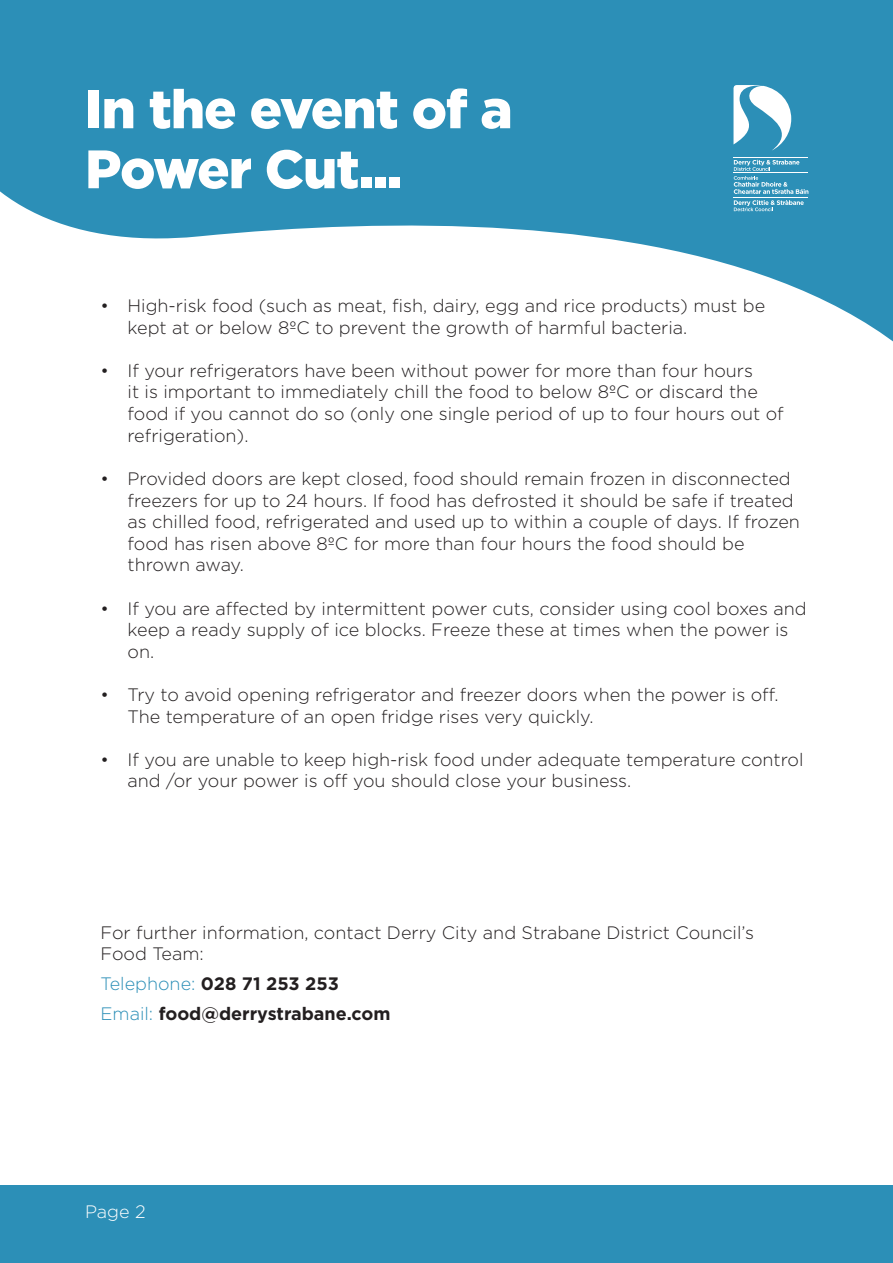
<style>
.page{position:relative;width:893px;height:1263px;background:#fff}
.page>*{position:absolute;margin:0;border:0;box-sizing:border-box;transform-origin:0 0}
.t1{font:900 54px/60px "Gotham";letter-spacing:-.02em;color:#fff}
.t2{font:300 18px/21.6px "Gotham";color:#231f20}
.t3{font:700 18px/30px "Gotham";color:#231f20}
.t4{font:300 18px "Gotham";color:#fff}
.s1{font-weight:300;color:#2c8fb7}
</style>
<div class="page">
<svg style="left:0;top:0;width:893px;height:342px;fill:#2c8fb7"></svg>
<div style="left:0;top:1185px;width:893px;height:78px;background:#2c8fb7"></div>
<svg style="left:734px;top:160px;width:74px;height:34px"></svg>
<svg style="left:734px;top:200px;width:70px;height:11px"></svg>
<svg style="left:733px;top:85px;width:62px;height:66px"></svg>
<hr style="left:734px;top:157px;width:74px;height:1px;background:#fff">
<hr style="left:734px;top:173px;width:74px;height:1px;background:#fff">
<hr style="left:734px;top:197px;width:74px;height:1px;background:#fff">
<h1 class="t1" style="left:85px;top:79px;width:429px">In the event of a<br>Power Cut...</h1>
<p class="t2" style="left:128px;top:294px;width:639px;text-indent:-27px">• High-risk food (such as meat, fish, dairy, egg and rice products) must be kept at or below 8ºC to prevent the growth of harmful bacteria.</p>
<p class="t2" style="left:128px;top:359px;width:658px;text-indent:-27px">• If your refrigerators have been without power for more than four hours<br>it is important to immediately chill the food to below 8ºC or discard the food if you cannot do so (only one single period of up to four hours out of refrigeration).</p>
<p class="t2" style="left:128px;top:467px;width:674px;text-indent:-27px">• Provided doors are kept closed, food should remain frozen in disconnected freezers for up to 24 hours. If food has defrosted it should be safe if treated as chilled food, refrigerated and used up to within a couple of days. If frozen food has risen above 8ºC for more than four hours the food should be thrown away.</p>
<p class="t2" style="left:128px;top:597px;width:681px;text-indent:-27px">• If you are affected by intermittent power cuts, consider using cool boxes and keep a ready supply of ice blocks. Freeze these at times when the power is on.</p>
<p class="t2" style="left:128px;top:683px;width:653px;text-indent:-27px">• Try to avoid opening refrigerator and freezer doors when the power is off.<br>The temperature of an open fridge rises very quickly.</p>
<p class="t2" style="left:128px;top:748px;width:677px;text-indent:-27px">• If you are unable to keep high-risk food under adequate temperature control and /or your power is off you should close your business.</p>
<p class="t2" style="left:101px;top:921px;width:655px">For further information, contact Derry City and Strabane District Council’s<br>Food Team:</p>
<p class="t3" style="left:101px;top:969px;width:291px"><span class="s1">Telephone:</span> 028 71 253 253<br><span class="s1">Email:</span> food@derrystrabane.com</p>
<p class="t4" style="left:85px;top:1200px;width:62px">Page 2</p>
</div>
